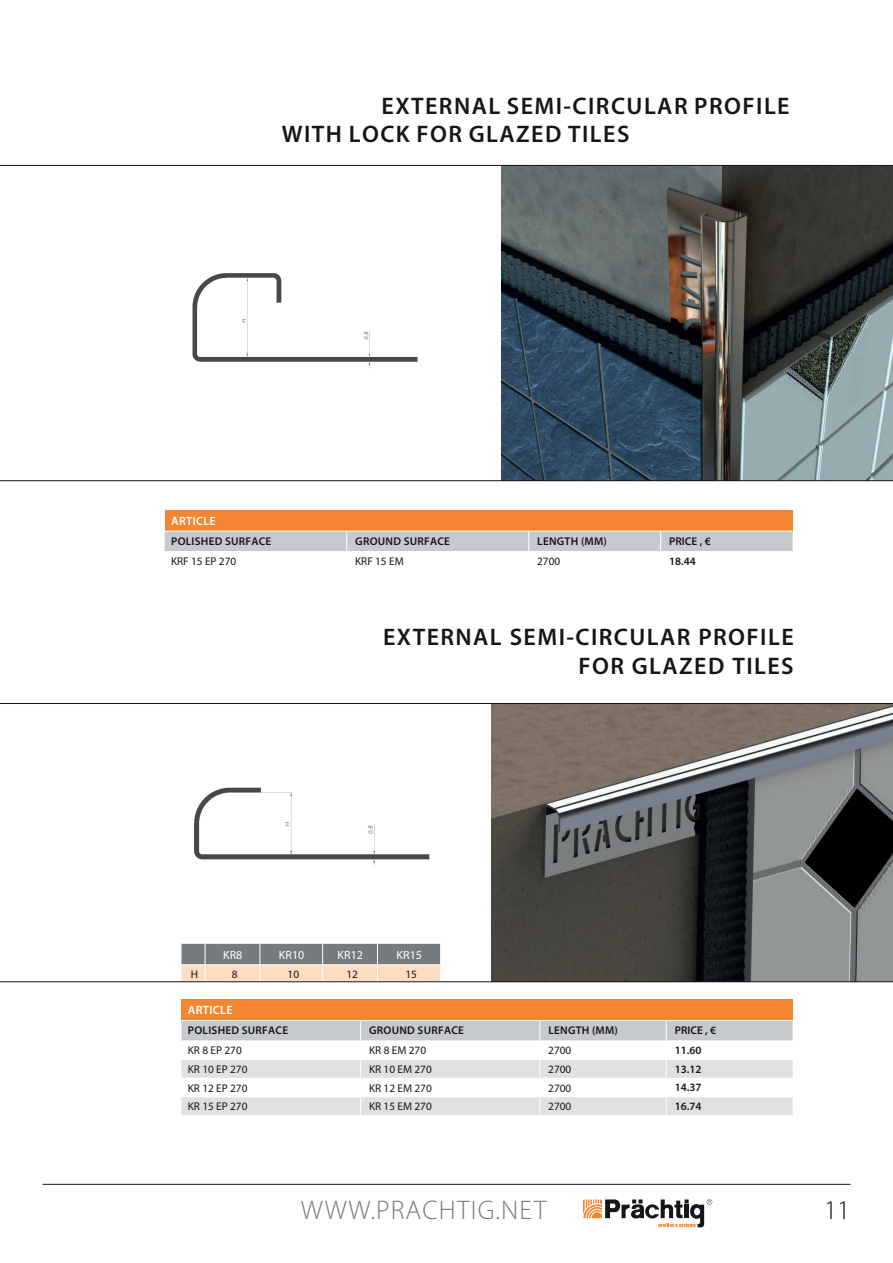
<style>
.page{position:relative;width:893px;height:1263px;background:#fff}
.page>*{position:absolute;margin:0;border:0;box-sizing:border-box;transform-origin:0 0}
.t1{font:300 27px "Myriad Pro";letter-spacing:.045em;color:#767b7f}
.t2{font:300 27px "Myriad Pro";color:#17151a}
.t3{font:600 24px/28.8px "Myriad Pro";letter-spacing:.06em;color:#17151a}
.t4{font:12px "Myriad Pro";letter-spacing:.01em;color:#fff}
.t5{font:600 12px "Myriad Pro";letter-spacing:.02em;color:#fff}
.t6{font:11.25px "Myriad Pro";color:#17151a}
.t7{font:600 11.25px "Myriad Pro";letter-spacing:.02em;color:#17151a}
</style>
<div class="page">
<svg style="left:583px;top:1199px;width:129px;height:28px"></svg>
<hr style="left:43px;top:1184px;width:807px;height:1px;background:#17151a">
<svg style="left:181px;top:944px;width:260px;height:37px;background:#b3a89e"></svg>
<hr style="left:205px;top:964px;width:55px;height:1px;background:#fff">
<hr style="left:260px;top:964px;width:63px;height:1px;background:#fff">
<hr style="left:323px;top:964px;width:54px;height:1px;background:#fff">
<hr style="left:377px;top:964px;width:64px;height:1px;background:#fff">
<img style="left:502px;top:166px;width:391px;height:314px">
<img style="left:491px;top:704px;width:402px;height:277px">
<div style="left:165px;top:510px;width:628px;height:21px;background:#f58631"></div>
<div style="left:165px;top:531px;width:628px;height:20px;background:#c7cacc"></div>
<div style="left:181px;top:999px;width:612px;height:21px;background:#f58631"></div>
<svg style="left:181px;top:1020px;width:612px;height:95px"></svg>
<img style="left:192px;top:273px;width:226px;height:96px">
<img style="left:194px;top:787px;width:236px;height:80px">
<hr style="left:0;top:165px;width:893px;height:1px;background:#17151a">
<hr style="left:0;top:703px;width:893px;height:1px;background:#17151a">
<hr style="left:0;top:480px;width:893px;height:1px;background:#17151a">
<hr style="left:0;top:981px;width:893px;height:1px;background:#17151a">
<p class="t3" style="left:282px;top:91px;width:509px;text-indent:100px">EXTERNAL SEMI-CIRCULAR PROFILE<br>WITH LOCK FOR GLAZED TILES</p>
<p class="t5" style="left:171px;top:513px;width:46px">ARTICLE</p>
<p class="t7" style="left:171px;top:534px;width:102px">POLISHED SURFACE</p>
<p class="t7" style="left:355px;top:534px;width:96px">GROUND SURFACE</p>
<p class="t7" style="left:537px;top:534px;width:71px">LENGTH (MM)</p>
<p class="t7" style="left:669px;top:534px;width:43px">PRICE , €</p>
<p class="t6" style="left:171px;top:554px;width:67px">KRF 15 EP 270</p>
<p class="t6" style="left:355px;top:554px;width:50px">KRF 15 EМ</p>
<p class="t6" style="left:537px;top:554px;width:25px">2700</p>
<p class="t7" style="left:669px;top:554px;width:28px">18.44</p>
<p class="t3" style="left:383px;top:622px;width:412px;text-align:right">EXTERNAL SEMI-CIRCULAR PROFILE<br>FOR GLAZED TILES</p>
<p class="t4" style="left:223px;top:947px;width:21px">KR8</p>
<p class="t4" style="left:279px;top:947px;width:27px">KR10</p>
<p class="t4" style="left:337px;top:947px;width:27px">KR12</p>
<p class="t4" style="left:396px;top:947px;width:27px">KR15</p>
<p class="t6" style="left:191px;top:967px;width:9px">H</p>
<p class="t6" style="left:232px;top:967px;width:7px">8</p>
<p class="t6" style="left:288px;top:967px;width:13px">10</p>
<p class="t6" style="left:346px;top:967px;width:13px">12</p>
<p class="t6" style="left:405px;top:967px;width:13px">15</p>
<p class="t5" style="left:188px;top:1002px;width:46px">ARTICLE</p>
<p class="t7" style="left:188px;top:1023px;width:102px">POLISHED SURFACE</p>
<p class="t7" style="left:369px;top:1023px;width:96px">GROUND SURFACE</p>
<p class="t7" style="left:548px;top:1023px;width:71px">LENGTH (MM)</p>
<p class="t7" style="left:675px;top:1023px;width:43px">PRICE , €</p>
<p class="t6" style="left:188px;top:1044px;width:55px">KR 8 EP 270</p>
<p class="t6" style="left:369px;top:1044px;width:58px">KR 8 EМ 270</p>
<p class="t6" style="left:548px;top:1044px;width:25px">2700</p>
<p class="t7" style="left:675px;top:1043px;width:28px">11.60</p>
<p class="t6" style="left:188px;top:1062px;width:61px">KR 10 EP 270</p>
<p class="t6" style="left:369px;top:1062px;width:64px">KR 10 EМ 270</p>
<p class="t6" style="left:548px;top:1062px;width:25px">2700</p>
<p class="t7" style="left:675px;top:1062px;width:28px">13.12</p>
<p class="t6" style="left:188px;top:1081px;width:61px">KR 12 EP 270</p>
<p class="t6" style="left:369px;top:1081px;width:64px">KR 12 EМ 270</p>
<p class="t6" style="left:548px;top:1081px;width:25px">2700</p>
<p class="t7" style="left:675px;top:1080px;width:28px">14.37</p>
<p class="t6" style="left:188px;top:1100px;width:61px">KR 15 EP 270</p>
<p class="t6" style="left:369px;top:1100px;width:64px">KR 15 EМ 270</p>
<p class="t6" style="left:548px;top:1100px;width:25px">2700</p>
<p class="t7" style="left:675px;top:1099px;width:28px">16.74</p>
<h1 class="t1" style="left:301px;top:1194px;width:247px">WWW.PRACHTIG.NET</h1>
<h1 class="t2" style="left:824px;top:1194px;width:28px">11</h1>
</div>
